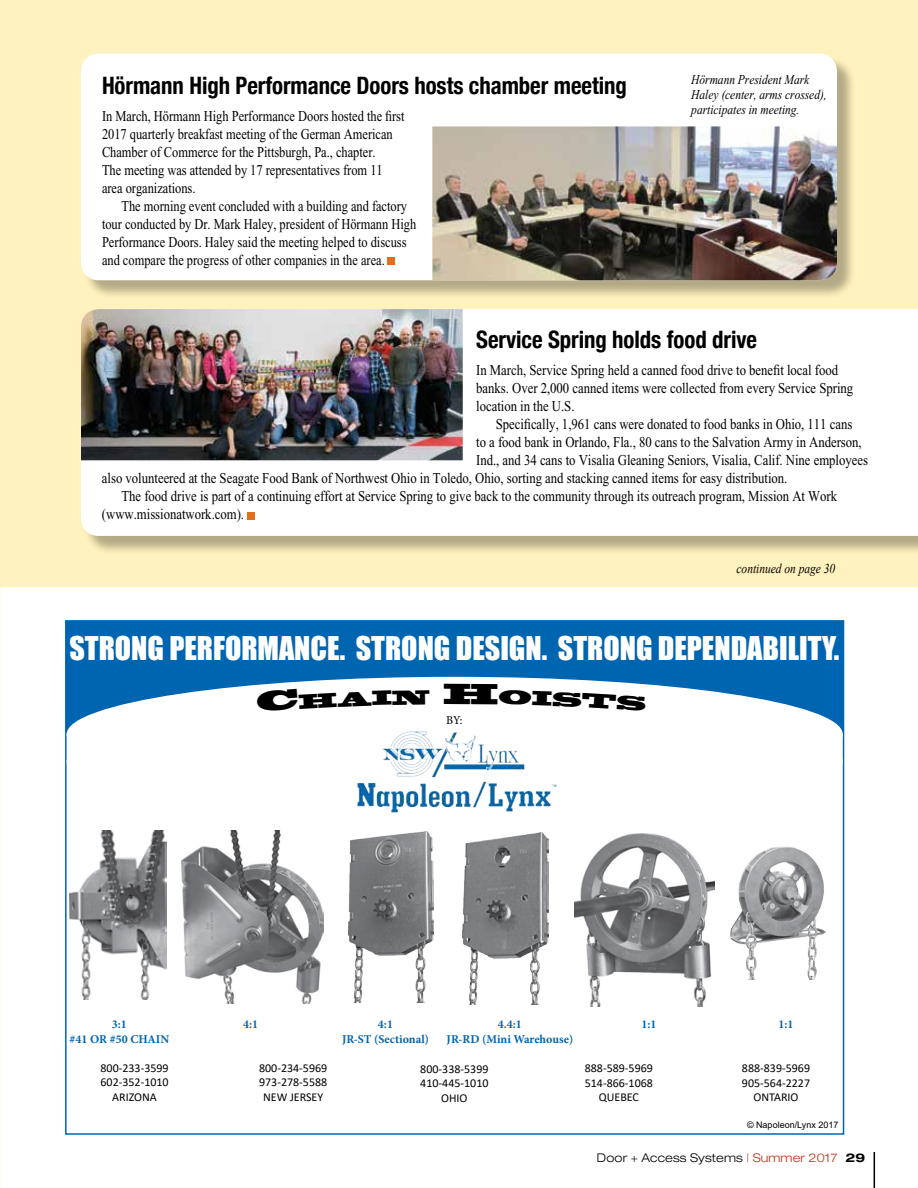
<style>
.page{position:relative;width:918px;height:1188px;background:#fff}
.page>*{position:absolute;margin:0;border:0;box-sizing:border-box;transform-origin:0 0}
.t1{font:30px "Impact";color:#fff}
.t2{font:27px "Blackoak Std";color:#000}
.t3{font:700 condensed 24px "Helvetica Neue";color:#000;scale:.95 1}
.t4{font:15px/18px "Times New Roman";color:#000;scale:.85 1}
.t5{font:15px/18px "Times New Roman";color:#000;scale:.83 1}
.t6{font:italic 13.5px/15px "Times New Roman";color:#000;scale:.85 1}
.t7{font:italic 13.5px "Times New Roman";color:#000;scale:.85 1}
.t8{font:12px/14.4px "Calibri";color:#000;text-align:center}
.t9{font:700 12px/14.4px "Minion Pro";color:#0065b0;text-align:center}
.t10{font:300 expanded 12px "Helvetica Neue";letter-spacing:.01em;color:#000}
.t11{font:12px "Minion Pro";color:#000}
.t12{font:9px "Arial";color:#000}
.s1{color:#c0311a}
.s2{font-weight:700}
</style>
<div class="page">
<div style="left:0;top:0;width:918px;height:586px;background:#fff2be"></div>
<div style="left:83px;top:56px;width:773px;height:243px;background:#000;opacity:.3"></div>
<div style="left:81px;top:53px;width:756px;height:227px;background:#fff;border-radius:18px"></div>
<img style="left:432px;top:126px;width:405px;height:154px">
<div style="left:388px;top:258px;width:7px;height:7px;background:#e36f1e"></div>
<div style="left:83px;top:311px;width:835px;height:244px;background:#000;opacity:.3"></div>
<div style="left:81px;top:309px;width:837px;height:227px;background:#fff"></div>
<img style="left:81px;top:309px;width:382px;height:151px">
<div style="left:247px;top:512px;width:7px;height:7px;background:#e36f1e"></div>
<div style="left:66px;top:621px;width:778px;height:113px;background:#0065b0"></div>
<div style="left:67px;top:677px;width:776px;height:115px;background:#fff;border-radius:50%"></div>
<img style="left:70px;top:830px;width:96px;height:169px">
<img style="left:349px;top:832px;width:84px;height:170px">
<img style="left:357px;top:731px;width:200px;height:82px">
<img style="left:574px;top:833px;width:140px;height:173px">
<img style="left:182px;top:831px;width:142px;height:173px">
<img style="left:462px;top:833px;width:86px;height:171px">
<img style="left:730px;top:846px;width:95px;height:134px">
<hr style="left:874px;top:1152px;width:1px;height:36px;background:#000">
<h3 class="t3" style="left:102px;top:65px;width:554px">Hörmann High Performance Doors hosts chamber meeting</h3>
<p class="t5" style="left:102px;top:107px;width:366px">In March, Hörmann High Performance Doors hosted the first 2017 quarterly breakfast meeting of the German American Chamber of Commerce for the Pittsburgh, Pa., chapter.<br>The meeting was attended by 17 representatives from 11 area organizations.</p>
<p class="t5" style="left:102px;top:197px;width:380px;text-indent:19px">The morning event concluded with a building and factory tour conducted by Dr. Mark Haley, president of Hörmann High Performance Doors. Haley said the meeting helped to discuss and compare the progress of other companies in the area.</p>
<p class="t6" style="left:691px;top:72px;width:161px">Hörmann President Mark<br>Haley (center, arms crossed), participates in meeting.</p>
<h3 class="t3" style="left:476px;top:320px;width:297px">Service Spring holds food drive</h3>
<p class="t4" style="left:476px;top:361px;width:445px">In March, Service Spring held a canned food drive to benefit local food banks. Over 2,000 canned items were collected from every Service Spring location in the U.S.</p>
<p class="t4" style="left:496px;top:415px;width:421px">Specifically, 1,961 cans were donated to food banks in Ohio, 111 cans</p>
<p class="t4" style="left:476px;top:433px;width:455px">to a food bank in Orlando, Fla., 80 cans to the Salvation Army in Anderson,</p>
<p class="t4" style="left:476px;top:451px;width:462px">Ind., and 34 cans to Visalia Gleaning Seniors, Visalia, Calif. Nine employees</p>
<p class="t4" style="left:102px;top:469px;width:808px">also volunteered at the Seagate Food Bank of Northwest Ohio in Toledo, Ohio, sorting and stacking canned items for easy distribution.</p>
<p class="t4" style="left:121px;top:487px;width:844px">The food drive is part of a continuing effort at Service Spring to give back to the community through its outreach program, Mission At Work</p>
<p class="t4" style="left:102px;top:505px;width:169px">(www.missionatwork.com).</p>
<p class="t7" style="left:737px;top:559px;width:118px">continued on page 30</p>
<h1 class="t1" style="left:69px;top:625px;width:771px">STRONG PERFORMANCE. STRONG DESIGN. STRONG DEPENDABILITY.</h1>
<h2 class="t2" style="left:444px;top:676px;width:56px">h</h2>
<p class="t11" style="left:446px;top:712px;width:18px">BY:</p>
<p class="t9" style="left:243px;top:1017px;width:17px">4:1</p>
<p class="t9" style="left:642px;top:1016px;width:17px">1:1</p>
<p class="t9" style="left:779px;top:1017px;width:17px">1:1</p>
<p class="t9" style="left:70px;top:1017px;width:101px">3:1<br>#41 OR #50 CHAIN</p>
<p class="t9" style="left:342px;top:1017px;width:88px">4:1<br>JR-ST (Sectional)</p>
<p class="t9" style="left:447px;top:1017px;width:128px">4.4:1<br>JR-RD (Mini Warehouse)</p>
<p class="t8" style="left:101px;top:1060px;width:70px">800-233-3599<br>602-352-1010<br>ARIZONA</p>
<p class="t8" style="left:259px;top:1060px;width:70px">800-234-5969<br>973-278-5588<br>NEW JERSEY</p>
<p class="t8" style="left:420px;top:1061px;width:70px">800-338-5399<br>410-445-1010<br>OHIO</p>
<p class="t8" style="left:585px;top:1061px;width:70px">888-589-5969<br>514-866-1068<br>QUEBEC</p>
<p class="t8" style="left:742px;top:1061px;width:70px">888-839-5969<br>905-564-2227<br>ONTARIO</p>
<p class="t12" style="left:747px;top:1119px;width:93px">© Napoleon/Lynx 2017</p>
<p class="t10" style="left:597px;top:1151px;width:270px">Door + Access Systems <span class="s1">| Summer 2017</span> <span class="s2">29</span></p>
</div>
